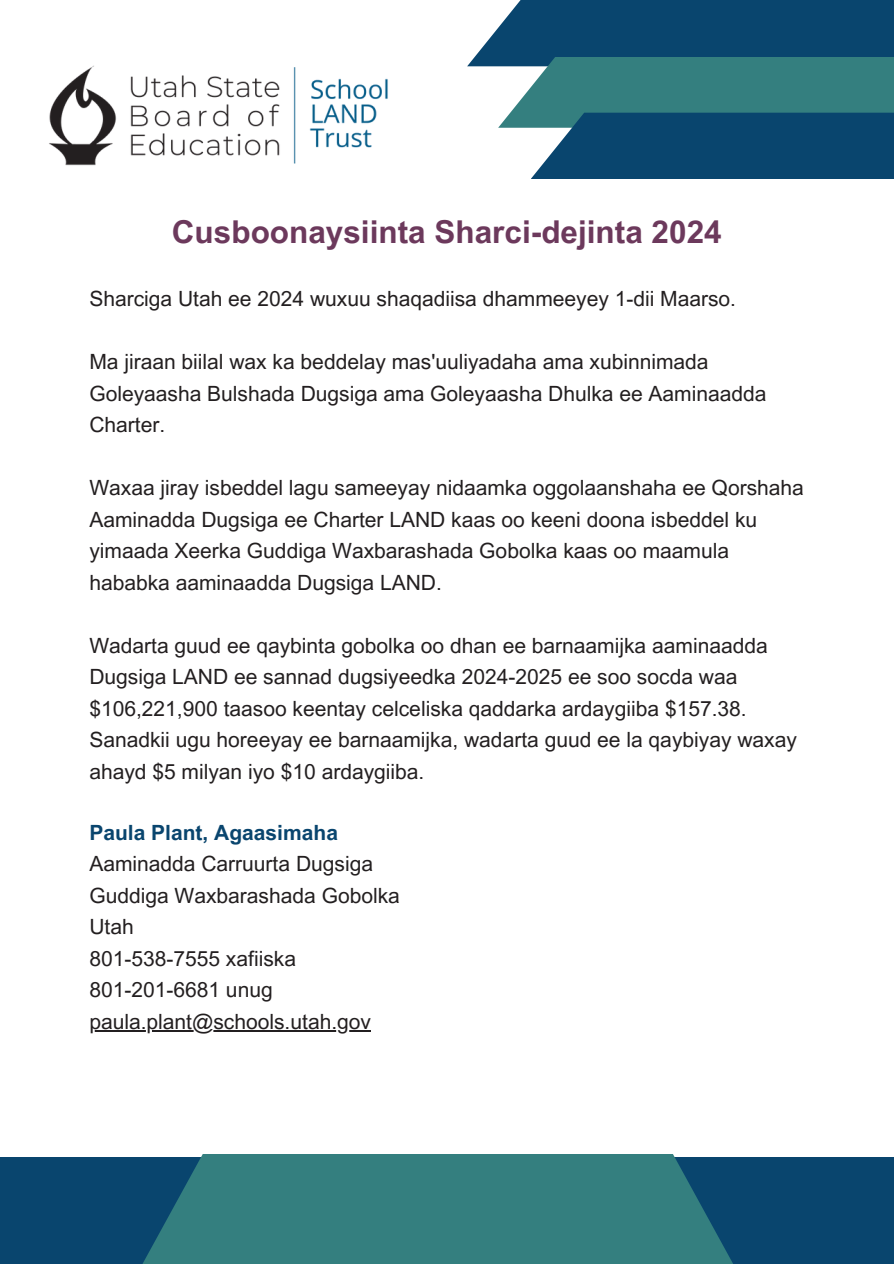
<style>
.page{position:relative;width:894px;height:1264px;background:#fff}
.page>*{position:absolute;margin:0;border:0;box-sizing:border-box;transform-origin:0 0}
.t1{font:700 31.5px "Arial MT Pro";color:#6c395c}
.t2{font:21px/31.5px "Arial MT Pro";color:#231f20}
.t3{font:700 21px "Arial MT Pro";color:#09456e}
</style>
<div class="page">
<div style="left:0;top:1157px;width:893px;height:106px;background:#09456e"></div>
<svg style="left:143px;top:1154px;width:590px;height:109px;background:#307a7e"></svg>
<img style="left:49px;top:65px;width:339px;height:101px">
<hr style="left:89px;top:1030px;width:282px;height:1px;background:#231f20">
<svg style="left:467px;top:0;width:426px;height:179px;background:#336c84"></svg>
<h1 class="t1" style="left:172px;top:220px;width:551px">Cusboonaysiinta Sharci-dejinta 2024</h1>
<p class="t2" style="left:89px;top:285px;width:648px">Sharciga Utah ee 2024 wuxuu shaqadiisa dhammeeyey 1-dii Maarso.</p>
<p class="t2" style="left:89px;top:348px;width:678px">Ma jiraan biilal wax ka beddelay mas'uuliyadaha ama xubinnimada<br>Goleyaasha Bulshada Dugsiga ama Goleyaasha Dhulka ee Aaminaadda<br>Charter.</p>
<p class="t2" style="left:89px;top:474px;width:715px">Waxaa jiray isbeddel lagu sameeyay nidaamka oggolaanshaha ee Qorshaha Aaminadda Dugsiga ee Charter LAND kaas oo keeni doona isbeddel ku yimaada Xeerka Guddiga Waxbarashada Gobolka kaas oo maamula hababka aaminaadda Dugsiga LAND.</p>
<p class="t2" style="left:89px;top:632px;width:708px">Wadarta guud ee qaybinta gobolka oo dhan ee barnaamijka aaminaadda Dugsiga LAND ee sannad dugsiyeedka 2024-2025 ee soo socda waa $106,221,900 taasoo keentay celceliska qaddarka ardaygiiba $157.38.<br>Sanadkii ugu horeeyay ee barnaamijka, wadarta guud ee la qaybiyay waxay ahayd $5 milyan iyo $10 ardaygiiba.</p>
<p class="t3" style="left:89px;top:824px;width:250px">Paula Plant, Agaasimaha</p>
<p class="t2" style="left:89px;top:850px;width:312px">Aaminadda Carruurta Dugsiga<br>Guddiga Waxbarashada Gobolka<br>Utah<br>801-538-7555 xafiiska<br>801-201-6681 unug paula.plant@schools.utah.gov</p>
</div>
